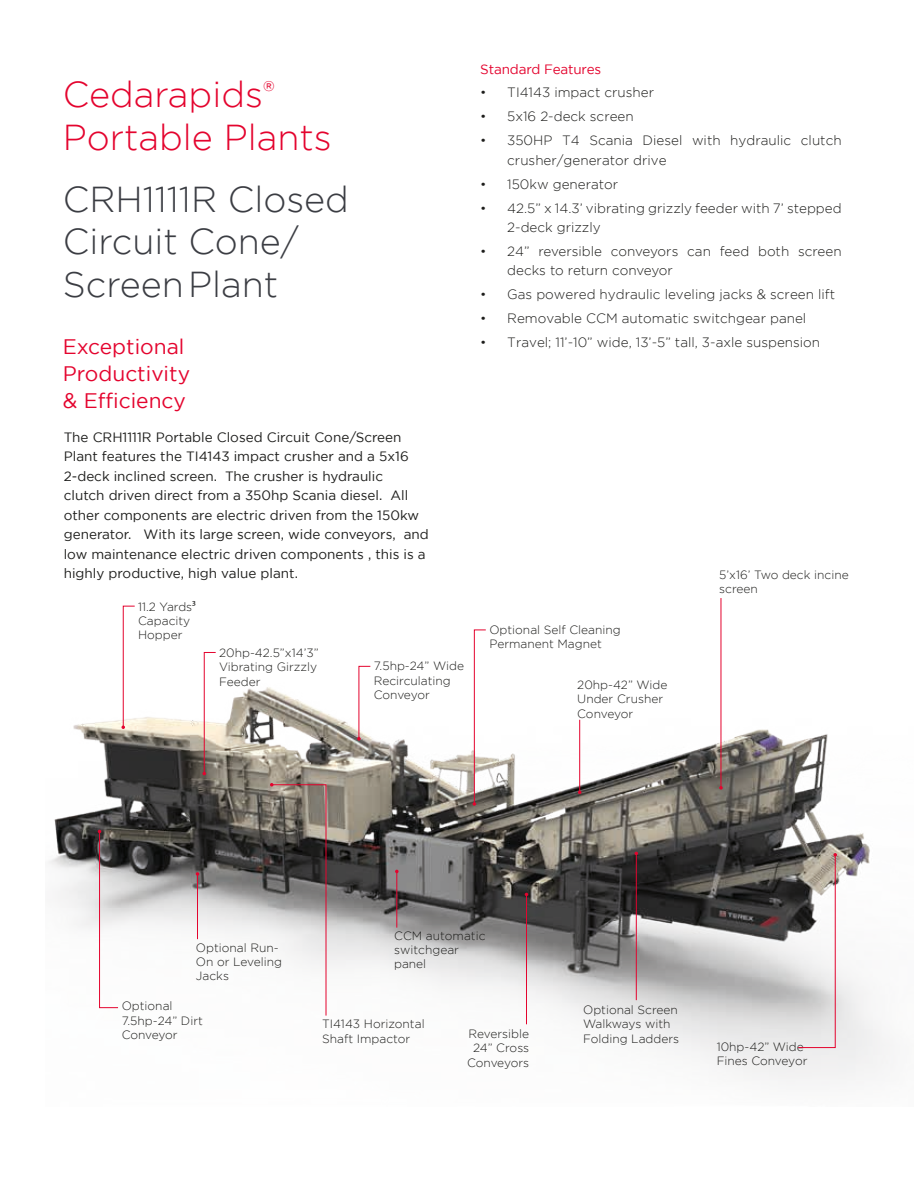
<style>
.page{position:relative;width:918px;height:1188px;background:#fff}
.page>*{position:absolute;margin:0;border:0;box-sizing:border-box;transform-origin:0 0}
.t1{font:300 36px/42.6px "Gotham";color:#3b3d43}
.t2{font:300 36px "Gotham";color:#e4042e}
.t3{font:21px/27px "Gotham";color:#e4042e}
.t4{font:13.95px "Gotham";color:#e4042e}
.t5{font:300 13.5px/19.5px "Gotham";color:#1d1d1b}
.t6{font:13.5px/19.5px "Gotham";color:#1d1d1b}
.t7{font:13.5px "Gotham";letter-spacing:-.01em;color:#e4042e}
.t8{font:300 12px/14.4px "Gotham";color:#1d1d1b}
.s1{font-family:"Myriad Pro";font-weight:400}
</style>
<div class="page">
<img style="left:48px;top:608px;width:845px;height:459px">
<hr style="left:721px;top:598px;width:1px;height:190px;background:#e4042e">
<svg style="left:719px;top:786px;width:4px;height:4px"></svg>
<svg style="left:473px;top:629px;width:14px;height:177px"></svg>
<svg style="left:357px;top:665px;width:14px;height:76px"></svg>
<svg style="left:122px;top:605px;width:14px;height:124px"></svg>
<svg style="left:203px;top:652px;width:14px;height:123px"></svg>
<svg style="left:270px;top:783px;width:57px;height:233px"></svg>
<hr style="left:579px;top:720px;width:1px;height:72px;background:#e4042e">
<svg style="left:98px;top:830px;width:21px;height:179px"></svg>
<svg style="left:797px;top:853px;width:40px;height:195px"></svg>
<hr style="left:636px;top:853px;width:1px;height:147px;background:#e4042e">
<hr style="left:396px;top:871px;width:1px;height:57px;background:#e4042e">
<hr style="left:526px;top:894px;width:1px;height:130px;background:#e4042e">
<hr style="left:197px;top:874px;width:1px;height:65px;background:#e4042e">
<h1 class="t2" style="left:63px;top:75px;width:202px">Cedarapids</h1>
<p class="t4" style="left:263px;top:78px;width:13px">®</p>
<h1 class="t2" style="left:63px;top:118px;width:270px">Portable Plants</h1>
<h1 class="t1" style="left:63px;top:177px;width:288px">CRH1111R Closed<br>Circuit Cone/<br>ScreenPlant</h1>
<h2 class="t3" style="left:63px;top:333px;width:129px">Exceptional<br>Productivity &amp; Efficiency</h2>
<p class="t6" style="left:64px;top:427px;width:367px">The CRH1111R Portable Closed Circuit Cone/Screen Plant features the TI4143 impact crusher and a 5x16<br>2-deck inclined screen. The crusher is hydraulic<br>clutch driven direct from a 350hp Scania diesel. All other components are electric driven from the 150kw generator. With its large screen, wide conveyors, and low maintenance electric driven components , this is a highly productive, high value plant.</p>
<p class="t8" style="left:138px;top:599px;width:59px">11.2 Yards<span class="s1">³<br></span>Capacity<br>Hopper</p>
<p class="t8" style="left:219px;top:645px;width:101px">20hp-42.5”x14’3”<br>Vibrating Girzzly<br>Feeder</p>
<p class="t8" style="left:374px;top:659px;width:92px">7.5hp-24” Wide<br>Recirculating<br>Conveyor</p>
<p class="t7" style="left:480px;top:61px;width:123px">Standard Features</p>
<p class="t5" style="left:480px;top:83px;width:175px">• TI4143 impact crusher</p>
<p class="t5" style="left:480px;top:106px;width:155px">• 5x16 2-deck screen</p>
<p class="t5" style="left:507px;top:130px;width:336px;line-height:20.2px;text-indent:-27px">• 350HP T4 Scania Diesel with hydraulic clutch crusher/generator drive</p>
<p class="t5" style="left:480px;top:174px;width:140px">• 150kw generator</p>
<p class="t5" style="left:507px;top:198px;width:336px;text-indent:-27px">• 42.5” x 14.3’ vibrating grizzly feeder with 7’ stepped<br>2-deck grizzly</p>
<p class="t5" style="left:507px;top:241px;width:336px;text-indent:-27px">• 24” reversible conveyors can feed both screen decks to return conveyor</p>
<p class="t5" style="left:480px;top:284px;width:356px">• Gas powered hydraulic leveling jacks &amp; screen lift</p>
<p class="t5" style="left:480px;top:308px;width:328px">• Removable CCM automatic switchgear panel</p>
<p class="t5" style="left:480px;top:332px;width:341px">• Travel; 11’-10” wide, 13’-5” tall, 3-axle suspension</p>
<p class="t8" style="left:489px;top:622px;width:133px">Optional Self Cleaning<br>Permanent Magnet</p>
<p class="t8" style="left:577px;top:677px;width:92px">20hp-42” Wide<br>Under Crusher<br>Conveyor</p>
<p class="t8" style="left:719px;top:567px;width:131px">5’x16’ Two deck incine screen</p>
<p class="t8" style="left:196px;top:940px;width:88px">Optional Run-<br>On or Leveling<br>Jacks</p>
<p class="t8" style="left:122px;top:999px;width:83px">Optional<br>7.5hp-24” Dirt<br>Conveyor</p>
<p class="t8" style="left:394px;top:928px;width:93px">CCM automatic switchgear panel</p>
<p class="t8" style="left:322px;top:1017px;width:104px">TI4143 Horizontal<br>Shaft Impactor</p>
<p class="t8" style="left:467px;top:1026px;width:64px;text-align:center">Reversible<br>24” Cross<br>Conveyors</p>
<p class="t8" style="left:583px;top:1002px;width:98px">Optional Screen<br>Walkways with<br>Folding Ladders</p>
<p class="t8" style="left:717px;top:1039px;width:92px">10hp-42” Wide<br>Fines Conveyor</p>
</div>
